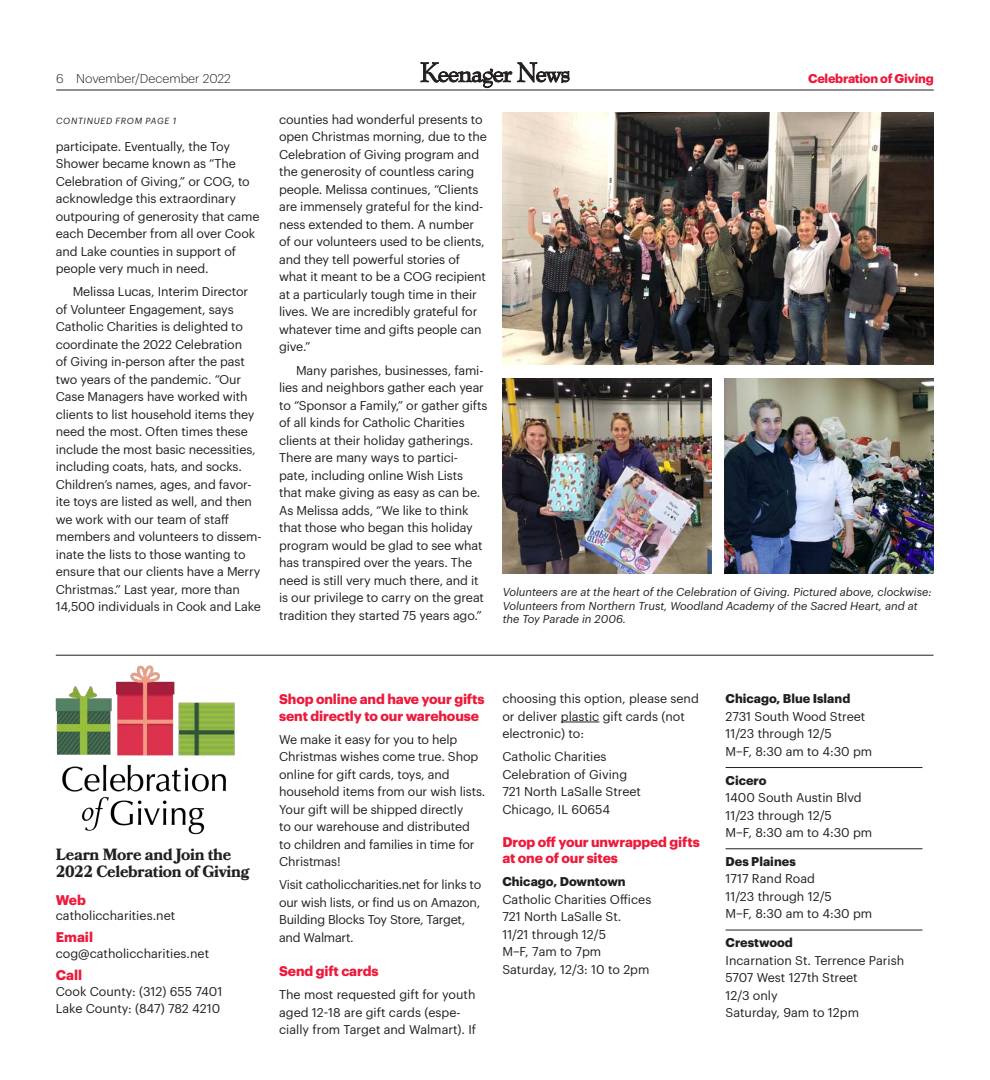
<style>
.page{position:relative;width:990px;height:1080px;background:#fff}
.page>*{position:absolute;margin:0;border:0;box-sizing:border-box;transform-origin:0 0}
.Sidebar_Heading_1{font:700 16.25px/17.5px "Bookmania";letter-spacing:-.02em;color:#231f20}
.Paragraph_Style_6{font:700 13.75px/16.2px "Graphik";letter-spacing:-.01em;color:#ed1a3b}
.story_copy{font:12.5px/17.5px "Graphik";letter-spacing:-.01em;color:#231f20}
.story_para_1{font:12.5px/17.5px "Graphik";color:#231f20}
.Paragraph_Style_1{font:12.5px/17.5px "Graphik";letter-spacing:-.01em;color:#231f20}
.t1{font:300 12.5px "Graphik";color:#231f20}
.t2{font:700 12.5px "Graphik";letter-spacing:-.02em;color:#ed1a3b}
.t3{font:italic 11.25px/13.5px "Graphik";color:#231f20}
.continued_on{font:italic 8.75px "Graphik";letter-spacing:.075em;color:#231f20}
.s1{font-weight:700}
</style>
<div class="page">
<hr style="left:56px;top:90px;width:878px;height:1px;background:#231f20">
<svg style="left:421px;top:62px;width:148px;height:26px"></svg>
<img style="left:503px;top:112px;width:431px;height:252px">
<img style="left:725px;top:378px;width:209px;height:196px">
<img style="left:502px;top:378px;width:209px;height:196px">
<hr style="left:561px;top:722px;width:38px;height:1px;background:#231f20">
<hr style="left:726px;top:767px;width:196px;height:1px;background:#231f20">
<hr style="left:726px;top:849px;width:196px;height:1px;background:#231f20">
<hr style="left:726px;top:930px;width:196px;height:1px;background:#231f20">
<img style="left:55px;top:654px;width:196px;height:181px">
<hr style="left:56px;top:655px;width:878px;height:1px;background:#231f20">
<p class="t1" style="left:56px;top:69px;width:176px">6 November/December 2022</p>
<p class="t2" style="left:808px;top:69px;width:127px">Celebration of Giving</p>
<p class="continued_on" style="left:56px;top:114px;width:121px">CONTINUED FROM PAGE 1</p>
<p class="story_copy" style="left:56px;top:137px;width:205px">participate. Eventually, the Toy<br>Shower became known as “The<br>Celebration of Giving,” or COG, to acknowledge this extraordinary outpouring of generosity that came each December from all over Cook and Lake counties in support of people very much in need.</p>
<p class="story_copy" style="left:56px;top:282px;width:207px;text-indent:17px">Melissa Lucas, Interim Director of Volunteer Engagement, says Catholic Charities is delighted to coordinate the 2022 Celebration<br>of Giving in-person after the past two years of the pandemic. “Our Case Managers have worked with clients to list household items they need the most. Often times these include the most basic necessities, including coats, hats, and socks.<br>Children’s names, ages, and favor&shy;ite toys are listed as well, and then we work with our team of staff members and volunteers to dissem&shy;inate the lists to those wanting to ensure that our clients have a Merry Christmas.” Last year, more than 14,500 individuals in Cook and Lake</p>
<p class="story_copy" style="left:279px;top:110px;width:209px">counties had wonderful presents to open Christmas morning, due to the Celebration of Giving program and the generosity of countless caring people. Melissa continues, “Clients are immensely grateful for the kind&shy;ness extended to them. A number of our volunteers used to be clients, and they tell powerful stories of what it meant to be a COG recipient at a particularly tough time in their lives. We are incredibly grateful for whatever time and gifts people can give.”</p>
<p class="story_copy" style="left:279px;top:360px;width:210px;text-indent:17px">Many parishes, businesses, fami&shy;lies and neighbors gather each year to “Sponsor a Family,” or gather gifts of all kinds for Catholic Charities clients at their holiday gatherings.<br>There are many ways to partici&shy;pate, including online Wish Lists that make giving as easy as can be.<br>As Melissa adds, “We like to think that those who began this holiday program would be glad to see what has transpired over the years. The need is still very much there, and it is our privilege to carry on the great tradition they started 75 years ago.”</p>
<p class="t3" style="left:503px;top:584px;width:431px">Volunteers are at the heart of the Celebration of Giving. Pictured above, clockwise:<br>Volunteers from Northern Trust, Woodland Academy of the Sacred Heart, and at the Toy Parade in 2006.</p>
<p class="Sidebar_Heading_1" style="left:56px;top:845px;width:195px">Learn More and Join the<br>2022 Celebration of Giving</p>
<p class="Paragraph_Style_6" style="left:56px;top:891px;width:32px">Web</p>
<p class="story_copy" style="left:56px;top:906px;width:121px">catholiccharities.net</p>
<p class="Paragraph_Style_6" style="left:56px;top:927px;width:39px">Email</p>
<p class="story_copy" style="left:56px;top:944px;width:155px">cog@catholiccharities.net</p>
<p class="Paragraph_Style_6" style="left:56px;top:966px;width:28px">Call</p>
<p class="story_copy" style="left:56px;top:983px;width:168px;line-height:16.2px">Cook County: (312) 655 7401<br>Lake County: (847) 782 4210</p>
<p class="Paragraph_Style_6" style="left:279px;top:690px;width:207px">Shop online and have your gifts sent directly to our warehouse</p>
<p class="Paragraph_Style_1" style="left:279px;top:729px;width:208px">We make it easy for you to help<br>Christmas wishes come true. Shop online for gift cards, toys, and household items from our wish lists.<br>Your gift will be shipped directly<br>to our warehouse and distributed<br>to children and families in time for<br>Christmas!</p>
<p class="Paragraph_Style_1" style="left:279px;top:875px;width:204px">Visit catholiccharities.net for links to our wish lists, or find us on Amazon,<br>Building Blocks Toy Store, Target, and Walmart.</p>
<p class="Paragraph_Style_6" style="left:279px;top:962px;width:101px">Send gift cards</p>
<p class="story_para_1" style="left:279px;top:985px;width:199px">The most requested gift for youth aged 12-18 are gift cards (espe&shy;cially from Target and Walmart). If</p>
<p class="story_para_1" style="left:502px;top:689px;width:198px">choosing this option, please send or deliver plastic gift cards (not electronic) to:</p>
<p class="story_para_1" style="left:502px;top:747px;width:140px">Catholic Charities<br>Celebration of Giving<br>721 North LaSalle Street<br>Chicago, IL 60654</p>
<p class="Paragraph_Style_6" style="left:502px;top:833px;width:199px">Drop off your unwrapped gifts at one of our sites</p>
<p class="story_para_1" style="left:502px;top:872px;width:151px"><span class="s1">Chicago, Downtown<br></span>Catholic Charities Offices<br>721 North LaSalle St.<br>11/21 through 12/5<br>M–F, 7am to 7pm<br>Saturday, 12/3: 10 to 2pm</p>
<p class="story_para_1" style="left:726px;top:689px;width:148px"><span class="s1">Chicago, Blue Island<br></span>2731 South Wood Street<br>11/23 through 12/5<br>M–F, 8:30 am to 4:30 pm</p>
<p class="story_para_1" style="left:726px;top:770px;width:148px"><span class="s1">Cicero<br></span>1400 South Austin Blvd<br>11/23 through 12/5<br>M–F, 8:30 am to 4:30 pm</p>
<p class="story_para_1" style="left:726px;top:851px;width:148px"><span class="s1">Des Plaines<br></span>1717 Rand Road<br>11/23 through 12/5<br>M–F, 8:30 am to 4:30 pm</p>
<p class="story_para_1" style="left:726px;top:933px;width:180px"><span class="s1">Crestwood<br></span>Incarnation St. Terrence Parish<br>5707 West 127th Street<br>12/3 only<br>Saturday, 9am to 12pm</p>
</div>
